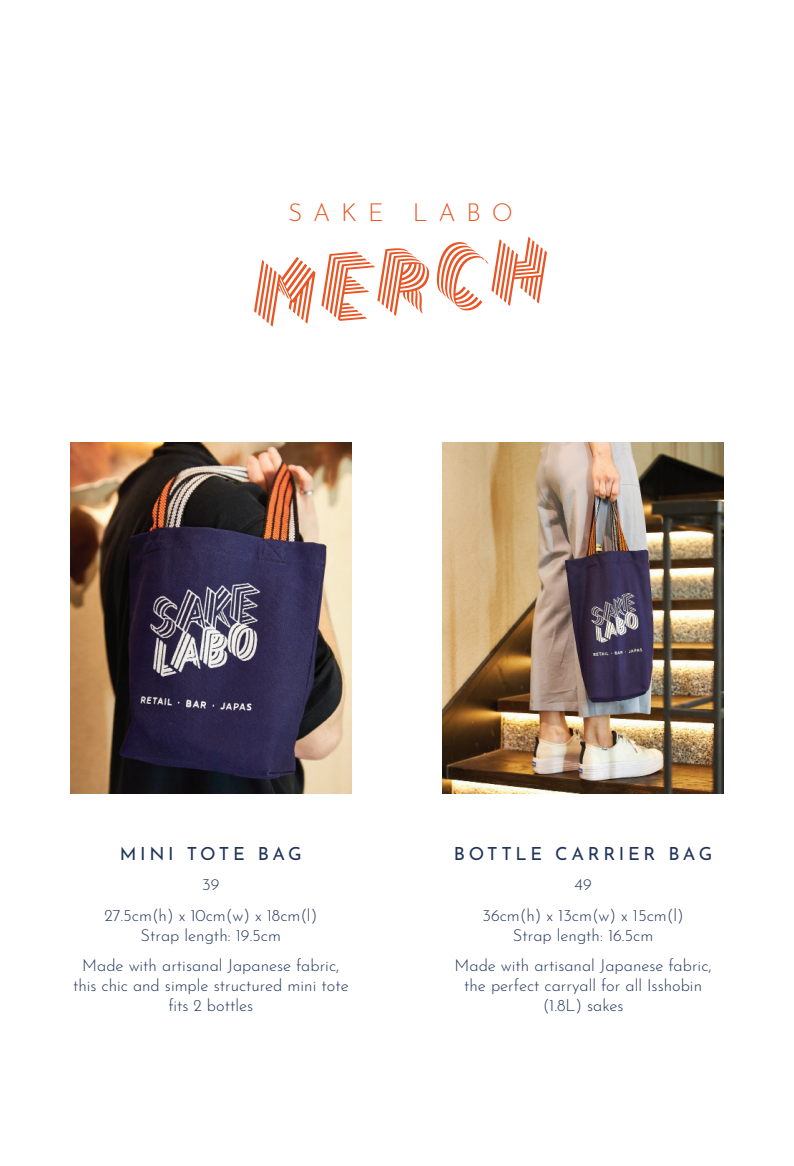
<style>
.page{position:relative;width:794px;height:1166px;background:#fff}
.page>*{position:absolute;margin:0;border:0;box-sizing:border-box;transform-origin:0 0}
.t1{font:300 24.5px "Josefin Sans";letter-spacing:.44em;color:#e95524}
.t2{font:18.03px "Josefin Sans";letter-spacing:.2em;color:#20345a}
.t3{font:300 16.45px/19.8px "Josefin Sans";color:#20345a;text-align:center}
</style>
<div class="page">
<img style="left:443px;top:443px;width:280px;height:350px">
<img style="left:71px;top:443px;width:280px;height:350px">
<svg style="left:254px;top:237px;width:293px;height:90px"></svg>
<h1 class="t1" style="left:288px;top:193px;width:226px">SAKE LABO</h1>
<p class="t2" style="left:120px;top:839px;width:183px">MINI TOTE BAG</p>
<p class="t2" style="left:454px;top:839px;width:260px">BOTTLE CARRIER BAG</p>
<p class="t3" style="left:202px;top:873px;width:19px">39</p>
<p class="t3" style="left:574px;top:873px;width:19px">49</p>
<p class="t3" style="left:104px;top:904px;width:214px">27.5cm(h) x 10cm(w) x 18cm(l)<br>Strap length: 19.5cm</p>
<p class="t3" style="left:482px;top:904px;width:203px">36cm(h) x 13cm(w) x 15cm(l)<br>Strap length: 16.5cm</p>
<p class="t3" style="left:73px;top:954px;width:277px">Made with artisanal Japanese fabric, this chic and simple structured mini tote fits 2 bottles</p>
<p class="t3" style="left:454px;top:954px;width:259px">Made with artisanal Japanese fabric, the perfect carryall for all Isshobin (1.8L) sakes</p>
</div>
